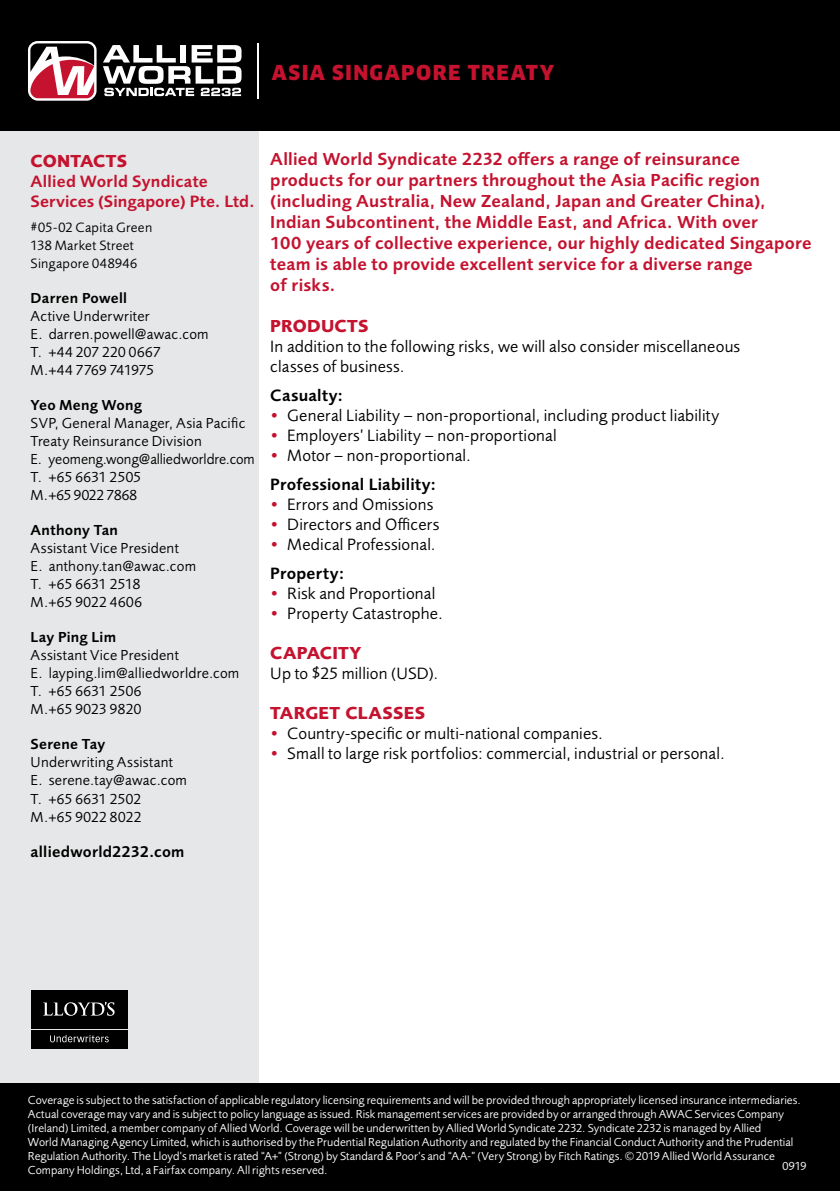
<style>
.page{position:relative;width:840px;height:1191px;background:#fff}
.page>*{position:absolute;margin:0;border:0;box-sizing:border-box;transform-origin:0 0}
.t1{font:900 20.2px "Clan Pro";letter-spacing:.07em;color:#c4122f}
.t2{font:600 18px/21px "Foundry Sans";letter-spacing:.015em;color:#c4122f}
.t3{font:700 18px "Foundry Sans";letter-spacing:.015em;color:#c4122f}
.t4{font:17px/29px "Foundry Sans";letter-spacing:.01em;color:#000}
.t5{font:600 17px/20px "Foundry Sans";letter-spacing:.01em;color:#c4122f}
.t6{font:600 17px "Foundry Sans";letter-spacing:.02em;color:#000}
.t7{font:600 16px "Foundry Sans";letter-spacing:.015em;color:#000}
.t8{font:15px/18px "Foundry Sans";letter-spacing:.015em;color:#000}
.t9{font:600 15px "Foundry Sans";letter-spacing:.02em;color:#000}
.t10{font:14px/18px "Foundry Sans";letter-spacing:.025em;color:#000}
.t11{font:12px/14px "Foundry Sans";letter-spacing:.005em;color:#fff}
.s1{color:#c4122f}
.s2{font-weight:600}
</style>
<div class="page">
<div style="left:0;top:0;width:259px;height:1191px;background:#e6e7e8"></div>
<div style="left:0;top:0;width:839px;height:130px;background:#000"></div>
<svg style="left:28px;top:41px;width:68px;height:60px"></svg>
<svg style="left:30px;top:43px;width:64px;height:55px"></svg>
<svg style="left:103px;top:45px;width:138px;height:51px"></svg>
<hr style="left:257px;top:43px;width:1px;height:56px;background:#fff">
<div style="left:31px;top:1029px;width:96px;height:19px;background:#000"></div>
<svg style="left:50px;top:1034px;width:59px;height:8px"></svg>
<div style="left:31px;top:989px;width:96px;height:39px;background:#000"></div>
<svg style="left:43px;top:1002px;width:71px;height:13px"></svg>
<div style="left:0;top:1083px;width:839px;height:108px;background:#000"></div>
<h1 class="t1" style="left:272px;top:60px;width:284px">ASIA SINGAPORE TREATY</h1>
<h2 class="t3" style="left:31px;top:150px;width:98px">CONTACTS</h2>
<h3 class="t5" style="left:31px;top:172px;width:225px">Allied World Syndicate<br>Services (Singapore) Pte. Ltd.</h3>
<p class="t10" style="left:31px;top:219px;width:123px">#05-02 Capita Green<br>138 Market Street<br>Singapore 048946</p>
<p class="t9" style="left:31px;top:290px;width:98px">Darren Powell</p>
<p class="t8" style="left:31px;top:307px;width:179px">Active Underwriter<br>E. darren.powell@awac.com<br>T. +44 207 220 0667<br>M.+44 7769 741975</p>
<p class="t9" style="left:31px;top:397px;width:113px">Yeo Meng Wong</p>
<p class="t8" style="left:31px;top:414px;width:225px">SVP, General Manager, Asia Pacific<br>Treaty Reinsurance Division<br>E. yeomeng.wong@alliedworldre.com<br>T. +65 6631 2505<br>M.+65 9022 7868</p>
<p class="t9" style="left:31px;top:522px;width:89px">Anthony Tan</p>
<p class="t8" style="left:31px;top:539px;width:167px">Assistant Vice President<br>E. anthony.tan@awac.com<br>T. +65 6631 2518<br>M.+65 9022 4606</p>
<p class="t9" style="left:31px;top:629px;width:87px">Lay Ping Lim</p>
<p class="t8" style="left:31px;top:646px;width:210px">Assistant Vice President<br>E. layping.lim@alliedworldre.com<br>T. +65 6631 2506<br>M.+65 9023 9820</p>
<p class="t9" style="left:31px;top:736px;width:76px">Serene Tay</p>
<p class="t8" style="left:31px;top:753px;width:158px">Underwriting Assistant<br>E. serene.tay@awac.com<br>T. +65 6631 2502<br>M.+65 9022 8022</p>
<h3 class="t7" style="left:31px;top:842px;width:155px">alliedworld2232.com</h3>
<p class="t2" style="left:270px;top:149px;width:542px">Allied World Syndicate 2232 offers a range of reinsurance products for our partners throughout the Asia Pacific region (including Australia, New Zealand, Japan and Greater China), Indian Subcontinent, the Middle East, and Africa. With over<br>100 years of collective experience, our highly dedicated Singapore team is able to provide excellent service for a diverse range<br>of risks.</p>
<h2 class="t3" style="left:270px;top:315px;width:100px">PRODUCTS</h2>
<h3 class="t4" style="left:270px;top:336px;width:471px;line-height:20px">In addition to the following risks, we will also consider miscellaneous classes of business.</h3>
<h3 class="t6" style="left:270px;top:385px;width:74px">Casualty:</h3>
<h3 class="t4" style="left:270px;top:401px;width:450px"><span class="s1">•</span> General Liability – non-proportional, including product liability</h3>
<h3 class="t4" style="left:270px;top:421px;width:288px"><span class="s1">•</span> Employers’ Liability – non-proportional</h3>
<h3 class="t4" style="left:270px;top:441px;width:202px"><span class="s1">•</span> Motor – non-proportional.<br><span class="s2">Professional Liability:</span></h3>
<h3 class="t4" style="left:270px;top:490px;width:164px"><span class="s1">•</span> Errors and Omissions</h3>
<h3 class="t4" style="left:270px;top:510px;width:170px"><span class="s1">•</span> Directors and Officers</h3>
<h3 class="t4" style="left:270px;top:530px;width:167px"><span class="s1">•</span> Medical Professional.<br><span class="s2">Property:</span></h3>
<h3 class="t4" style="left:270px;top:579px;width:166px"><span class="s1">•</span> Risk and Proportional</h3>
<h3 class="t4" style="left:270px;top:599px;width:174px"><span class="s1">•</span> Property Catastrophe.</h3>
<h2 class="t3" style="left:270px;top:642px;width:93px">CAPACITY</h2>
<h3 class="t4" style="left:270px;top:659px;width:169px">Up to $25 million (USD).</h3>
<h2 class="t3" style="left:270px;top:702px;width:156px">TARGET CLASSES</h2>
<h3 class="t4" style="left:270px;top:719px;width:334px"><span class="s1">•</span> Country-specific or multi-national companies.</h3>
<h3 class="t4" style="left:270px;top:739px;width:456px"><span class="s1">•</span> Small to large risk portfolios: commercial, industrial or personal.</h3>
<p class="t11" style="left:28px;top:1093px;width:774px">Coverage is subject to the satisfaction of applicable regulatory licensing requirements and will be provided through appropriately licensed insurance intermediaries.<br>Actual coverage may vary and is subject to policy language as issued. Risk management services are provided by or arranged through AWAC Services Company (Ireland) Limited, a member company of Allied World. Coverage will be underwritten by Allied World Syndicate 2232. Syndicate 2232 is managed by Allied<br>World Managing Agency Limited, which is authorised by the Prudential Regulation Authority and regulated by the Financial Conduct Authority and the Prudential Regulation Authority. The Lloyd’s market is rated “A+” (Strong) by Standard &amp; Poor’s and “AA-” (Very Strong) by Fitch Ratings. © 2019 Allied World Assurance Company Holdings, Ltd, a Fairfax company. All rights reserved.</p>
<p class="t11" style="left:782px;top:1159px;width:26px">0919</p>
</div>
